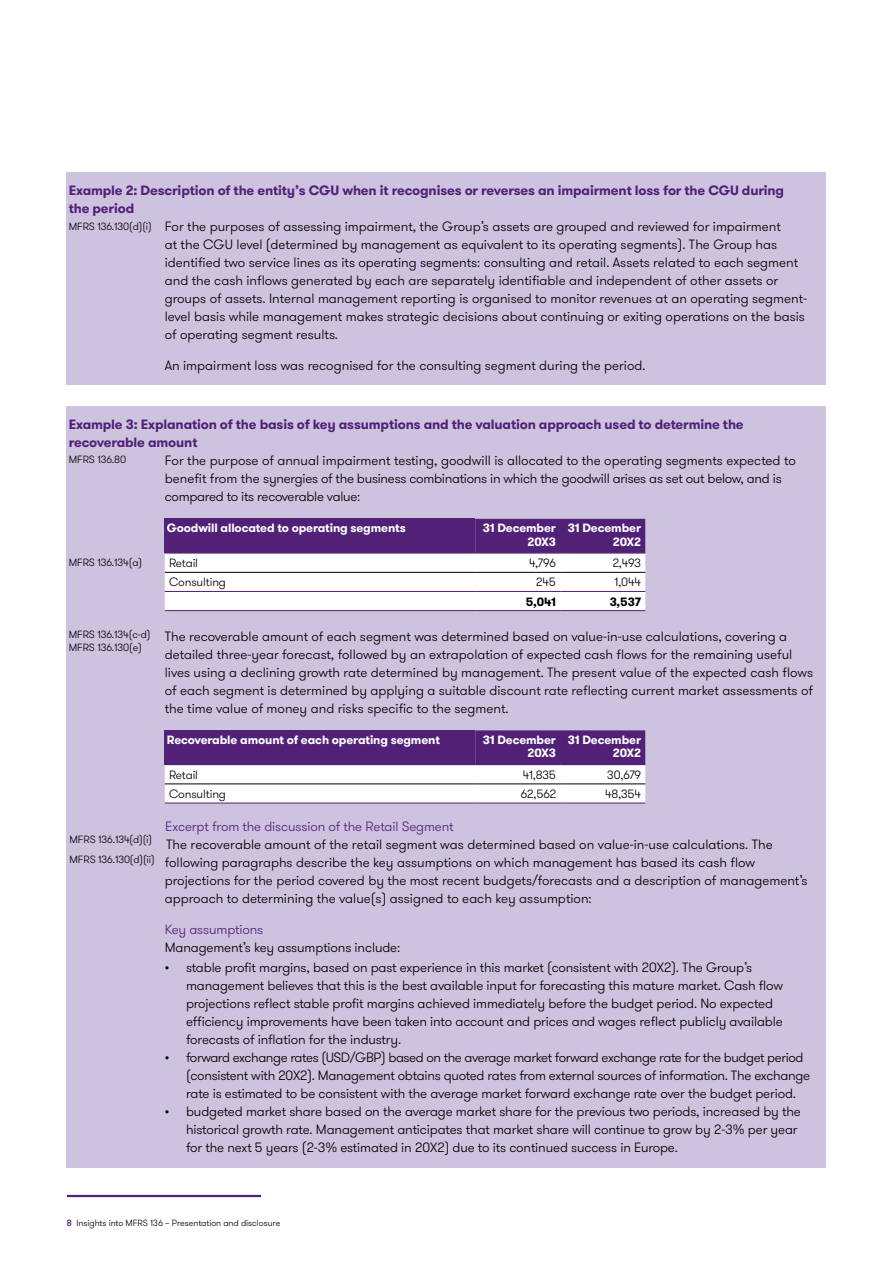
<style>
.page{position:relative;width:893px;height:1263px;background:#fff}
.page>*{position:absolute;margin:0;border:0;box-sizing:border-box;transform-origin:0 0}
.t1{font:300 13.5px/18px "GT Walsheim Pro";color:#000}
.t2{font:300 13.5px/18px "GT Walsheim Pro";letter-spacing:-.02em;color:#000}
.t3{font:700 13.5px/18px "GT Walsheim Pro";letter-spacing:-.01em;color:#512178}
.t4{font:300 13.5px "GT Walsheim Pro";letter-spacing:-.01em;color:#512178}
.t5{font:700 12px/13.5px "GT Walsheim Pro";letter-spacing:-.01em;color:#fff;text-align:right}
.t6{font:300 12px "GT Walsheim Pro";letter-spacing:-.01em;color:#000}
.t7{font:700 12px "GT Walsheim Pro";letter-spacing:-.015em;color:#000}
.t8{font:300 10.5px/13.5px "GT Walsheim Pro";letter-spacing:-.01em;color:#000}
.t9{font:300 9px "GT Walsheim Pro";letter-spacing:-.01em;color:#000}
.s1{font-weight:500;color:#512178}
</style>
<div class="page">
<hr style="left:67px;top:1195px;width:194px;height:2px;background:#512178">
<div style="left:67px;top:172px;width:759px;height:213px;background:#cec3df"></div>
<div style="left:67px;top:406px;width:759px;height:761px;background:#cec3df"></div>
<svg style="left:165px;top:519px;width:480px;height:91px;background:#bcaacb"></svg>
<hr style="left:165px;top:552px;width:310px;height:2px;background:#512178">
<hr style="left:475px;top:552px;width:85px;height:2px;background:#512178">
<hr style="left:560px;top:552px;width:85px;height:2px;background:#512178">
<hr style="left:165px;top:572px;width:310px;height:1px;background:#000">
<hr style="left:475px;top:572px;width:85px;height:1px;background:#000">
<hr style="left:560px;top:572px;width:85px;height:1px;background:#000">
<hr style="left:165px;top:591px;width:310px;height:1px;background:#512178">
<hr style="left:475px;top:591px;width:85px;height:1px;background:#512178">
<hr style="left:560px;top:591px;width:85px;height:1px;background:#512178">
<hr style="left:165px;top:610px;width:310px;height:1px;background:#512178">
<hr style="left:475px;top:610px;width:85px;height:1px;background:#512178">
<hr style="left:560px;top:610px;width:85px;height:1px;background:#512178">
<svg style="left:165px;top:730px;width:480px;height:73px;background:#a890bb"></svg>
<hr style="left:165px;top:764px;width:310px;height:1px;background:#512178">
<hr style="left:475px;top:764px;width:85px;height:1px;background:#512178">
<hr style="left:560px;top:764px;width:85px;height:1px;background:#512178">
<hr style="left:165px;top:784px;width:310px;height:1px;background:#000">
<hr style="left:475px;top:784px;width:85px;height:1px;background:#000">
<hr style="left:560px;top:784px;width:85px;height:1px;background:#000">
<hr style="left:165px;top:803px;width:310px;height:1px;background:#512178">
<hr style="left:475px;top:803px;width:85px;height:1px;background:#512178">
<hr style="left:560px;top:803px;width:85px;height:1px;background:#512178">
<p class="t3" style="left:69px;top:181px;width:717px">Example 2: Description of the entity’s CGU when it recognises or reverses an impairment loss for the CGU during the period</p>
<p class="t1" style="left:165px;top:218px;width:644px">For the purposes of assessing impairment, the Group’s assets are grouped and reviewed for impairment<br>at the CGU level (determined by management as equivalent to its operating segments). The Group has identified two service lines as its operating segments: consulting and retail. Assets related to each segment and the cash inflows generated by each are separately identifiable and independent of other assets or groups of assets. Internal management reporting is organised to monitor revenues at an operating segment&shy;level basis while management makes strategic decisions about continuing or exiting operations on the basis of operating segment results.</p>
<p class="t1" style="left:165px;top:356px;width:482px">An impairment loss was recognised for the consulting segment during the period.</p>
<p class="t8" style="left:69px;top:220px;width:85px">MFRS 136.130(d)(i)</p>
<p class="t3" style="left:69px;top:415px;width:676px">Example 3: Explanation of the basis of key assumptions and the valuation approach used to determine the recoverable amount</p>
<p class="t2" style="left:165px;top:452px;width:633px">For the purpose of annual impairment testing, goodwill is allocated to the operating segments expected to benefit from the synergies of the business combinations in which the goodwill arises as set out below, and is compared to its recoverable value:</p>
<p class="t8" style="left:69px;top:453px;width:59px">MFRS 136.80</p>
<p class="t8" style="left:69px;top:556px;width:75px">MFRS 136.134(a)</p>
<p class="t8" style="left:69px;top:627px;width:83px">MFRS 136.134(c-d)<br>MFRS 136.130(e)</p>
<p class="t8" style="left:70px;top:833px;width:84px">MFRS 136.134(d)(i)</p>
<p class="t8" style="left:70px;top:852px;width:87px">MFRS 136.130(d)(ii)</p>
<p class="t5" style="left:167px;top:521px;width:240px">Goodwill allocated to operating segments</p>
<p class="t5" style="left:483px;top:521px;width:75px">31 December<br>20X3</p>
<p class="t5" style="left:568px;top:521px;width:75px">31 December<br>20X2</p>
<p class="t6" style="left:169px;top:555px;width:31px">Retail</p>
<p class="t6" style="left:529px;top:555px;width:28px">4,796</p>
<p class="t6" style="left:613px;top:555px;width:30px">2,493</p>
<p class="t6" style="left:169px;top:575px;width:59px">Consulting</p>
<p class="t6" style="left:536px;top:575px;width:21px">245</p>
<p class="t6" style="left:615px;top:575px;width:28px">1,044</p>
<p class="t7" style="left:526px;top:593px;width:32px">5,041</p>
<p class="t7" style="left:610px;top:593px;width:33px">3,537</p>
<p class="t1" style="left:165px;top:627px;width:650px">The recoverable amount of each segment was determined based on value-in-use calculations, covering a detailed three-year forecast, followed by an extrapolation of expected cash flows for the remaining useful lives using a declining growth rate determined by management. The present value of the expected cash flows of each segment is determined by applying a suitable discount rate reflecting current market assessments of the time value of money and risks specific to the segment.</p>
<p class="t5" style="left:167px;top:733px;width:275px">Recoverable amount of each operating segment</p>
<p class="t5" style="left:483px;top:733px;width:75px">31 December<br>20X3</p>
<p class="t5" style="left:568px;top:733px;width:75px">31 December<br>20X2</p>
<p class="t6" style="left:169px;top:767px;width:31px">Retail</p>
<p class="t6" style="left:523px;top:767px;width:35px">41,835</p>
<p class="t6" style="left:607px;top:767px;width:35px">30,679</p>
<p class="t6" style="left:169px;top:786px;width:59px">Consulting</p>
<p class="t6" style="left:521px;top:786px;width:37px">62,562</p>
<p class="t6" style="left:605px;top:786px;width:37px">48,354</p>
<p class="t4" style="left:165px;top:818px;width:290px">Excerpt from the discussion of the Retail Segment</p>
<p class="t1" style="left:166px;top:836px;width:608px">The recoverable amount of the retail segment was determined based on value-in-use calculations. The</p>
<p class="t1" style="left:165px;top:854px;width:644px">following paragraphs describe the key assumptions on which management has based its cash flow projections for the period covered by the most recent budgets/forecasts and a description of management’s approach to determining the value(s) assigned to each key assumption:</p>
<p class="t4" style="left:165px;top:921px;width:100px">Key assumptions</p>
<p class="t1" style="left:165px;top:939px;width:237px">Management’s key assumptions include:</p>
<p class="t1" style="left:186px;top:959px;width:599px;text-indent:-21px">• stable profit margins, based on past experience in this market (consistent with 20X2). The Group’s management believes that this is the best available input for forecasting this mature market. Cash flow projections reflect stable profit margins achieved immediately before the budget period. No expected efficiency improvements have been taken into account and prices and wages reflect publicly available forecasts of inflation for the industry.</p>
<p class="t2" style="left:186px;top:1049px;width:626px;text-indent:-21px">• forward exchange rates (USD/GBP) based on the average market forward exchange rate for the budget period (consistent with 20X2). Management obtains quoted rates from external sources of information. The exchange rate is estimated to be consistent with the average market forward exchange rate over the budget period.</p>
<p class="t1" style="left:186px;top:1103px;width:616px;text-indent:-21px">• budgeted market share based on the average market share for the previous two periods, increased by the historical growth rate. Management anticipates that market share will continue to grow by 2-3% per year for the next 5 years (2-3% estimated in 20X2) due to its continued success in Europe.</p>
<p class="t9" style="left:67px;top:1217px;width:215px"><span class="s1">8</span> Insights into MFRS 136 – Presentation and disclosure</p>
</div>
